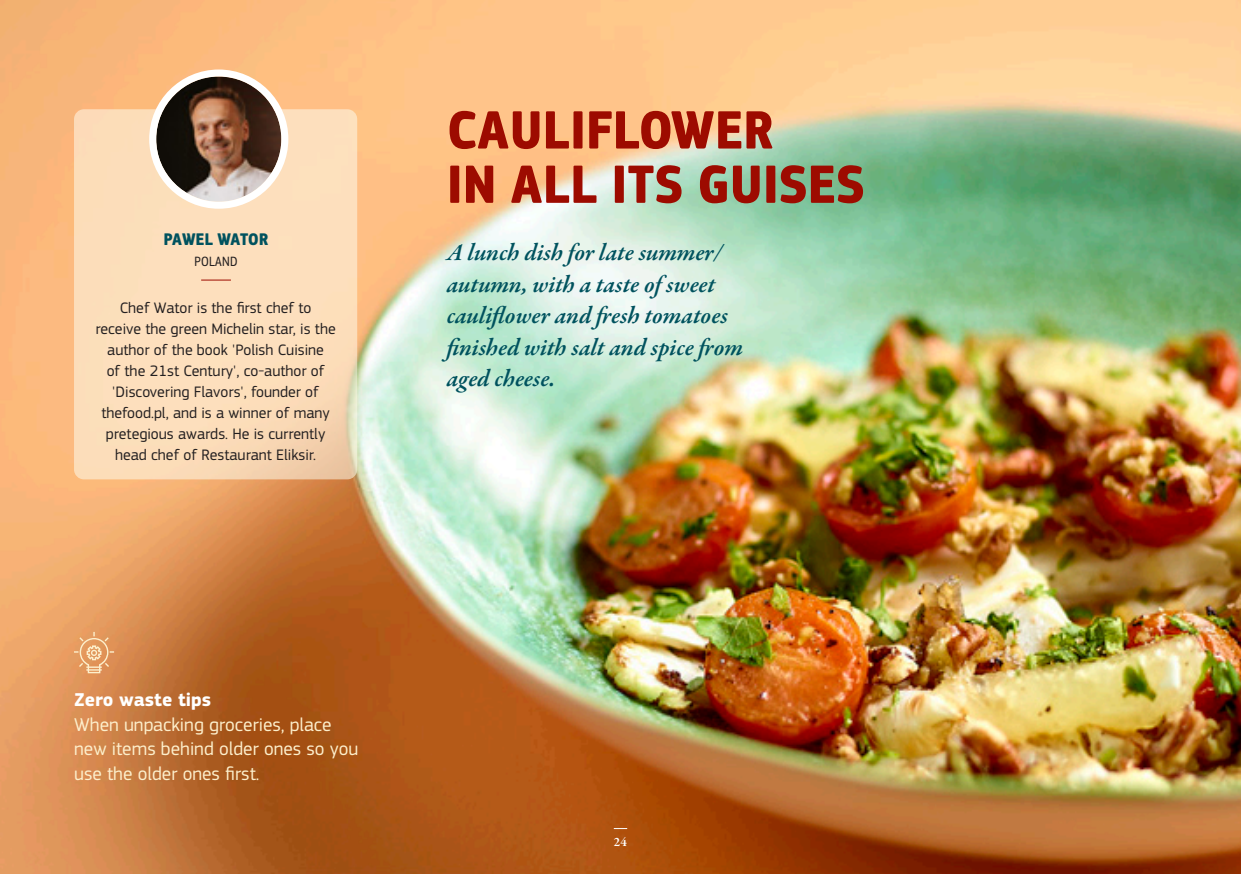
<style>
.page{position:relative;width:1241px;height:874px;background:#fff}
.page>*{position:absolute;margin:0;border:0;box-sizing:border-box;transform-origin:0 0}
.t1{font:700 56px/54.2px "EC Square Sans Cond Pro";letter-spacing:.02em;color:#9d0b00}
.intro{font:italic 600 24.5px/31.5px "Garamond Premr Pro";letter-spacing:-.005em;color:#00525e}
.t2{font:19.25px/24.5px "EC Square Sans Pro";color:#fdefcc}
.t3{font:700 19.25px "EC Square Sans Pro";color:#fff}
.t4{font:700 17.5px "EC Square Sans Cond Pro";letter-spacing:-.005em;color:#00525e}
.bio_chef{font:15.75px/21px "EC Square Sans Pro";color:#231f20;text-align:center}
.t5{font:14px "EC Square Sans Cond Pro";letter-spacing:.02em;color:#231f20}
.t6{font:600 13.12px "Garamond Premr Pro";color:#fff}
</style>
<div class="page">
<img style="left:0;top:0;width:1240px;height:873px">
<svg style="left:613px;top:827px;width:14px;height:1px"></svg>
<svg style="left:73px;top:630px;width:42px;height:43px"></svg>
<svg style="left:74px;top:109px;width:283px;height:370px;fill:#fddfbd"></svg>
<hr style="left:201px;top:279px;width:30px;height:1px;background:#9d0b00">
<img style="left:156px;top:76px;width:125px;height:126px;border-radius:63px">
<div style="left:149px;top:69px;width:139px;height:140px;border:7px solid #fff;border-radius:50%"></div>
<p class="t4" style="left:164px;top:229px;width:106px">PAWEL WATOR</p>
<p class="t5" style="left:194px;top:254px;width:45px">POLAND</p>
<p class="bio_chef" style="left:95px;top:297px;width:242px">Chef Wator is the first chef to receive the green Michelin star, is the author of the book 'Polish Cuisine<br>of the 21st Century', co-author of 'Discovering Flavors', founder of thefood.pl, and is a winner of many pretegious awards. He is currently head chef of Restaurant Eliksir.</p>
<h1 class="t1" style="left:447px;top:104px;width:418px">CAULIFLOWER<br>IN ALL ITS GUISES</h1>
<p class="intro" style="left:446px;top:238px;width:298px">A lunch dish for late summer/ autumn, with a taste of sweet cauliflower and fresh tomatoes finished with salt and spice from aged cheese.</p>
<p class="t3" style="left:74px;top:688px;width:139px">Zero waste tips</p>
<p class="t2" style="left:74px;top:711px;width:285px">When unpacking groceries, place new items behind older ones so you use the older ones first.</p>
<p class="t6" style="left:614px;top:833px;width:15px">24</p>
</div>
